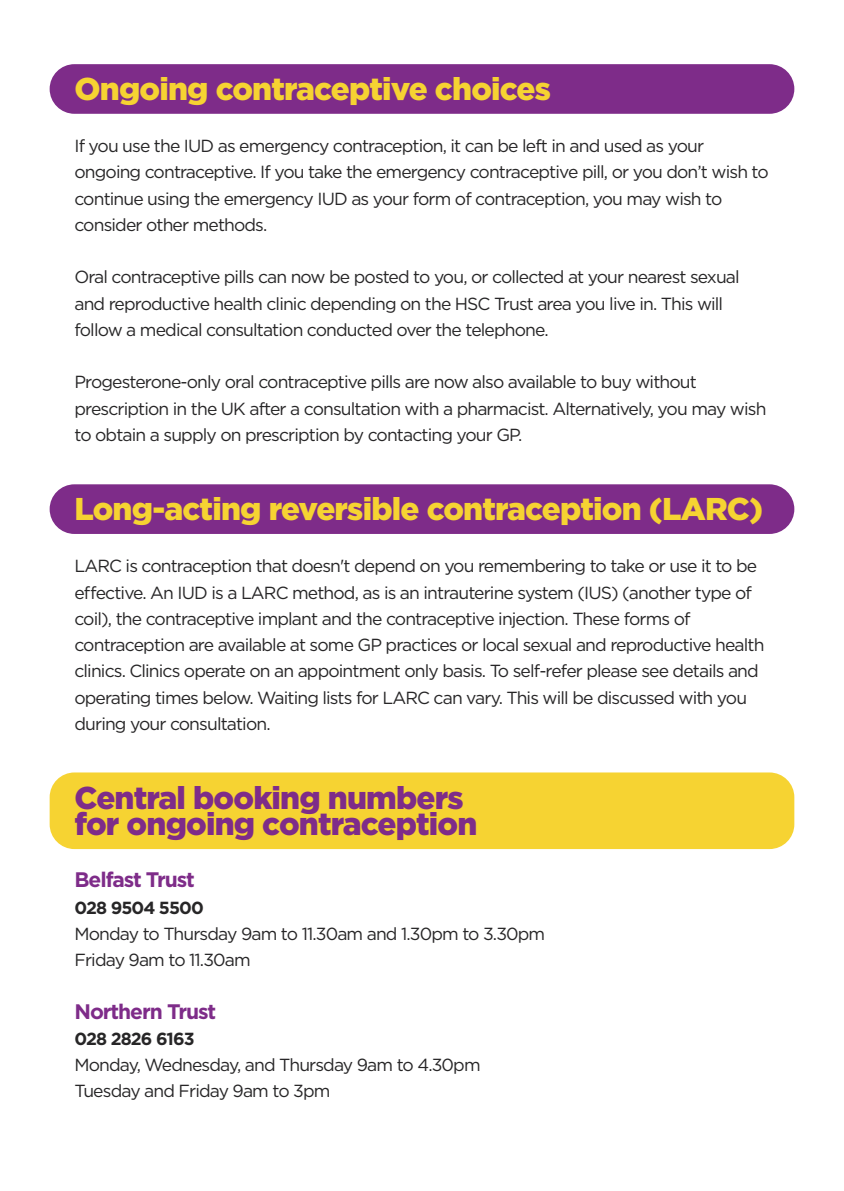
<style>
.page{position:relative;width:844px;height:1191px;background:#fff}
.page>*{position:absolute;margin:0;border:0;box-sizing:border-box;transform-origin:0 0}
.t1{font:900 31.5px "Gotham";letter-spacing:-.025em;color:#f6d332}
.t2{font:900 31.5px/26.2px "Gotham";letter-spacing:-.025em;color:#7e2c89}
.t3{font:700 21px "Gotham";letter-spacing:-.05em;color:#7e2c89}
.t4{font:17.5px/26.2px "Gotham";letter-spacing:-.05em;color:#272627}
.t5{font:700 17.5px "Gotham";letter-spacing:-.05em;color:#272627}
</style>
<div class="page">
<div style="left:50px;top:64px;width:744px;height:50px;background:#7e2c89;border-radius:25px"></div>
<div style="left:50px;top:772px;width:744px;height:77px;background:#f6d332;border-radius:25px"></div>
<div style="left:50px;top:484px;width:744px;height:50px;background:#7e2c89;border-radius:25px"></div>
<h1 class="t1" style="left:74px;top:70px;width:478px">Ongoing contraceptive choices</h1>
<p class="t4" style="left:74px;top:134px;width:695px">If you use the IUD as emergency contraception, it can be left in and used as your ongoing contraceptive. If you take the emergency contraceptive pill, or you don’t wish to continue using the emergency IUD as your form of contraception, you may wish to consider other methods.</p>
<p class="t4" style="left:74px;top:265px;width:666px">Oral contraceptive pills can now be posted to you, or collected at your nearest sexual and reproductive health clinic depending on the HSC Trust area you live in. This will follow a medical consultation conducted over the telephone.</p>
<p class="t4" style="left:74px;top:370px;width:693px">Progesterone-only oral contraceptive pills are now also available to buy without prescription in the UK after a consultation with a pharmacist. Alternatively, you may wish to obtain a supply on prescription by contacting your GP.</p>
<h1 class="t1" style="left:74px;top:490px;width:690px">Long-acting reversible contraception (LARC)</h1>
<p class="t4" style="left:74px;top:554px;width:691px">LARC is contraception that doesn't depend on you remembering to take or use it to be effective. An IUD is a LARC method, as is an intrauterine system (IUS) (another type of coil), the contraceptive implant and the contraceptive injection. These forms of contraception are available at some GP practices or local sexual and reproductive health clinics. Clinics operate on an appointment only basis. To self-refer please see details and operating times below. Waiting lists for LARC can vary. This will be discussed with you during your consultation.</p>
<h1 class="t2" style="left:74px;top:784px;width:404px">Central booking numbers for ongoing contraception</h1>
<p class="t3" style="left:74px;top:868px;width:122px">Belfast Trust</p>
<p class="t5" style="left:74px;top:897px;width:131px">028 9504 5500</p>
<p class="t4" style="left:74px;top:922px;width:472px">Monday to Thursday 9am to 11.30am and 1.30pm to 3.30pm<br>Friday 9am to 11.30am</p>
<p class="t3" style="left:74px;top:999px;width:143px">Northern Trust</p>
<p class="t5" style="left:74px;top:1028px;width:121px">028 2826 6163</p>
<p class="t4" style="left:74px;top:1053px;width:407px">Monday, Wednesday, and Thursday 9am to 4.30pm<br>Tuesday and Friday 9am to 3pm</p>
</div>
